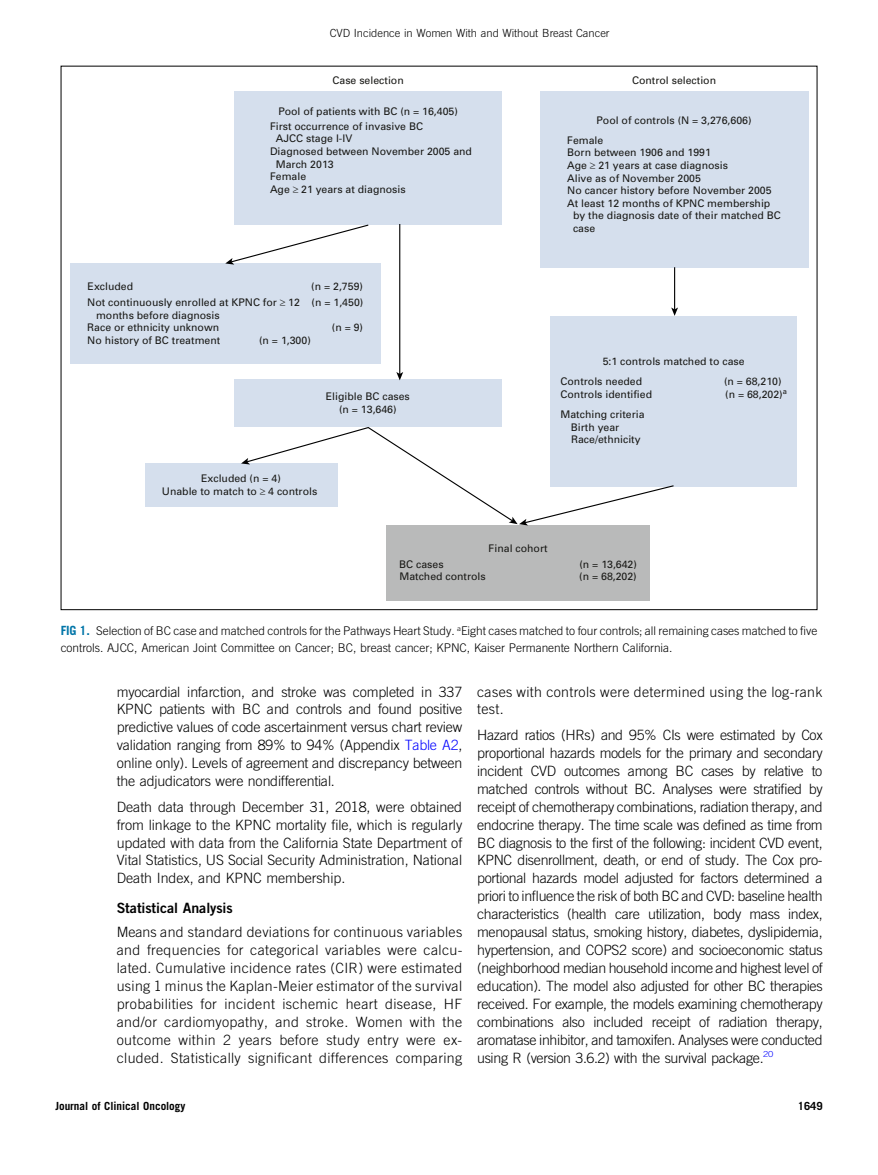
<style>
.page{position:relative;width:878px;height:1175px;background:#fff}
.page>*{position:absolute;margin:0;border:0;box-sizing:border-box;transform-origin:0 0}
.t1{font:14.25px/18px "Adv O Td 710 a 12 c";color:#000;text-align:justify}
.t2{font:14.25px/18px "Adv O Td 710 a 12 c";letter-spacing:.025em;color:#000}
.t3{font:14.25px "Adv OT8 a 0 d 451 b.B";color:#000}
.t4{font:12px/16.4px "Adv O Td 710 a 12 c";color:#000}
.t5{font:11.25px "Adv O Td 710 a 12 c";color:#000}
.t6{font:11.25px "Adv O Tb 03 e 4648.B";color:#000}
.t7{font:10.5px/12.6px "Univers";color:#181815}
.s1{font-family:"Adv O Tb 03 e 4648.B";font-size:12.75px;color:#0075a8}
.s2{font-family:"Adv O Td 710 a 12 c+fb"}
.s3{color:#00f}
</style>
<div class="page">
<div style="left:540px;top:91px;width:268px;height:176px;background:#d5dfed"></div>
<div style="left:234px;top:91px;width:267px;height:133px;background:#d5dfed"></div>
<div style="left:70px;top:263px;width:310px;height:101px;background:#d5dfed"></div>
<div style="left:234px;top:379px;width:267px;height:48px;background:#d5dfed"></div>
<div style="left:550px;top:316px;width:247px;height:170px;background:#d5dfed"></div>
<div style="left:386px;top:525px;width:263px;height:75px;background:#b9baba"></div>
<div style="left:145px;top:463px;width:192px;height:43px;background:#d5dfed"></div>
<svg style="left:225px;top:224px;width:144px;height:40px"></svg>
<hr style="left:399px;top:224px;width:1px;height:150px;background:#000">
<svg style="left:396px;top:372px;width:7px;height:8px"></svg>
<hr style="left:674px;top:267px;width:1px;height:43px;background:#000">
<svg style="left:671px;top:307px;width:7px;height:9px"></svg>
<svg style="left:241px;top:426px;width:433px;height:99px"></svg>
<p class="t5" style="left:330px;top:29px;width:281px">CVD Incidence in Women With and Without Breast Cancer</p>
<p class="t7" style="left:332px;top:75px;width:73px">Case selection</p>
<p class="t7" style="left:632px;top:75px;width:86px">Control selection</p>
<p class="t7" style="left:270px;top:105px;width:189px;line-height:14.5px;text-indent:8px">Pool of patients with BC (n = 16,405)<br>First occurrence of invasive BC</p>
<p class="t7" style="left:276px;top:133px;width:78px">AJCC stage I-IV</p>
<p class="t7" style="left:270px;top:146px;width:203px">Diagnosed between November 2005 and</p>
<p class="t7" style="left:276px;top:158px;width:59px">March 2013</p>
<p class="t7" style="left:270px;top:171px;width:38px">Female</p>
<p class="t7" style="left:270px;top:184px;width:137px">Age 21 years at diagnosis</p>
<p class="t7" style="left:567px;top:111px;width:186px;line-height:19.8px;text-indent:29px">Pool of controls (N = 3,276,606)<br>Female</p>
<p class="t7" style="left:567px;top:147px;width:145px">Born between 1906 and 1991</p>
<p class="t7" style="left:567px;top:160px;width:162px">Age 21 years at case diagnosis</p>
<p class="t7" style="left:567px;top:172px;width:135px">Alive as of November 2005</p>
<p class="t7" style="left:567px;top:185px;width:206px">No cancer history before November 2005</p>
<p class="t7" style="left:567px;top:198px;width:205px">At least 12 months of KPNC membership</p>
<p class="t7" style="left:573px;top:210px;width:209px">by the diagnosis date of their matched BC</p>
<p class="t7" style="left:573px;top:223px;width:24px">case</p>
<p class="t7" style="left:87px;top:279px;width:277px;line-height:15.9px;text-align:right">(n = 2,759)<br>Not continuously enrolled at KPNC for 12 (n = 1,450)</p>
<p class="t7" style="left:87px;top:310px;width:134px;text-align:right">months before diagnosis<br>Race or ethnicity unknown</p>
<p class="t7" style="left:88px;top:281px;width:47px">Excluded</p>
<p class="t7" style="left:332px;top:322px;width:33px">(n = 9)</p>
<p class="t7" style="left:87px;top:335px;width:135px">No history of BC treatment</p>
<p class="t7" style="left:259px;top:335px;width:53px">(n = 1,300)</p>
<p class="t7" style="left:326px;top:391px;width:86px;text-align:center">Eligible BC cases (n = 13,646)</p>
<p class="t7" style="left:162px;top:473px;width:157px;text-align:center">Excluded (n = 4)<br>Unable to match to 4 controls</p>
<p class="t7" style="left:560px;top:352px;width:185px;line-height:20.1px;text-indent:42px">5:1 controls matched to case<br>Controls needed</p>
<p class="t7" style="left:724px;top:376px;width:59px">(n = 68,210)</p>
<p class="t7" style="left:560px;top:389px;width:93px">Controls identified</p>
<p class="t7" style="left:725px;top:389px;width:63px">(n = 68,202)<sup>a</sup></p>
<p class="t7" style="left:571px;top:409px;width:75px;text-indent:-10px">Matching criteria<br>Birth year<br>Race/ethnicity</p>
<p class="t7" style="left:488px;top:542px;width:60px">Final cohort</p>
<p class="t7" style="left:399px;top:558px;width:46px">BC cases</p>
<p class="t7" style="left:579px;top:558px;width:59px">(n = 13,642)</p>
<p class="t7" style="left:399px;top:571px;width:88px">Matched controls</p>
<p class="t7" style="left:579px;top:571px;width:59px">(n = 68,202)</p>
<p class="t4" style="left:61px;top:624px;width:758px"><span class="s1">FIG 1.</span> Selection of BC case and matched controls for the Pathways Heart Study. <sup>a</sup>Eight cases matched to four controls; all remaining cases matched to <span class="s2">fi</span>ve controls. AJCC, American Joint Committee on Cancer; BC, breast cancer; KPNC, Kaiser Permanente Northern California.</p>
<p class="t1" style="left:117px;top:683px;width:347px">myocardial infarction, and stroke was completed in 337<br>KPNC patients with BC and controls and found positive predictive values of code ascertainment versus chart review validation ranging from 89% to 94% (Appendix <span class="s3">Table A2</span>, online only). Levels of agreement and discrepancy between the adjudicators were nondifferential.</p>
<p class="t1" style="left:117px;top:798px;width:347px">Death data through December 31, 2018, were obtained from linkage to the KPNC mortality <span class="s2">fi</span>le, which is regularly updated with data from the California State Department of Vital Statistics, US Social Security Administration, National Death Index, and KPNC membership.</p>
<p class="t3" style="left:117px;top:903px;width:117px">Statistical Analysis</p>
<p class="t1" style="left:117px;top:924px;width:347px">Means and standard deviations for continuous variables and frequencies for categorical variables were calcu&shy;lated. Cumulative incidence rates (CIR) were estimated using 1 minus the Kaplan-Meier estimator of the survival probabilities for incident ischemic heart disease, HF and/or cardiomyopathy, and stroke. Women with the outcome within 2 years before study entry were ex&shy;cluded. Statistically signi<span class="s2">fi</span>cant differences comparing</p>
<p class="t2" style="left:477px;top:683px;width:347px">cases with controls were determined using the log-rank test.</p>
<p class="t1" style="left:477px;top:727px;width:347px">Hazard ratios (HRs) and 95% CIs were estimated by Cox proportional hazards models for the primary and secondary incident CVD outcomes among BC cases by relative to matched controls without BC. Analyses were strati<span class="s2">fi</span>ed by receipt of chemotherapy combinations, radiation therapy, and endocrine therapy. The time scale was de<span class="s2">fi</span>ned as time from BC diagnosis to the <span class="s2">fi</span>rst of the following: incident CVD event, KPNC disenrollment, death, or end of study. The Cox pro&shy;portional hazards model adjusted for factors determined a priori to in<span class="s2">fl</span>uence the risk of both BC and CVD: baseline health characteristics (health care utilization, body mass index, menopausal status, smoking history, diabetes, dyslipidemia, hypertension, and COPS2 score) and socioeconomic status (neighborhood median household income and highest level of education). The model also adjusted for other BC therapies received. For example, the models examining chemotherapy combinations also included receipt of radiation therapy, aromatase inhibitor, and tamoxifen. Analyses were conducted using R (version 3.6.2) with the survival package.<sup>20</sup></p>
<p class="t6" style="left:55px;top:1101px;width:131px">Journal of Clinical Oncology</p>
<p class="t6" style="left:797px;top:1101px;width:26px">1649</p>
</div>
